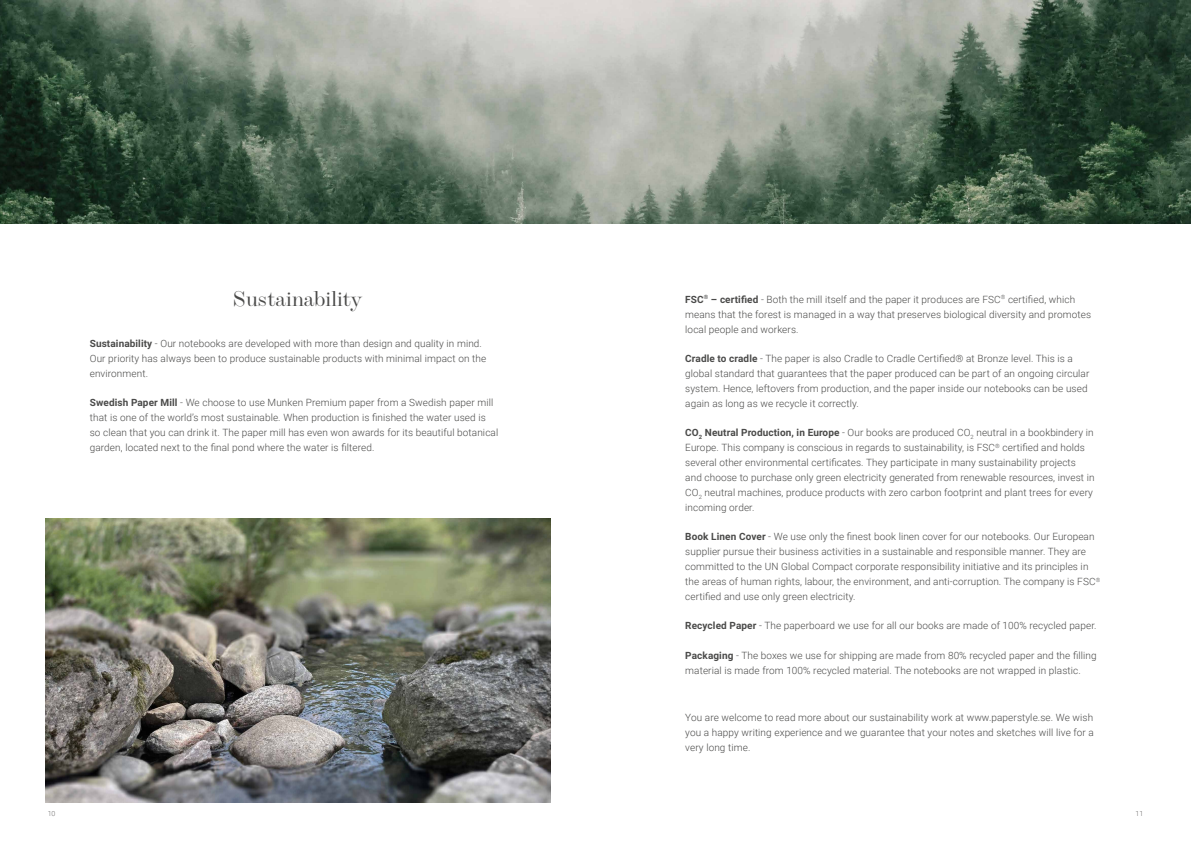
<style>
.page{position:relative;width:1191px;height:842px;background:#fff}
.page>*{position:absolute;margin:0;border:0;box-sizing:border-box;transform-origin:0 0}
.Stycke_Rubrik{font:22px "Modern MT Pro Display";letter-spacing:.01em;color:#4a4a49}
.Brödtext{font:300 10px/15px "Roboto";letter-spacing:.01em;color:#4a4a49}
.t1{font:300 7px "Roboto";color:#706f6f}
.s1{font-weight:700}
</style>
<div class="page">
<img style="left:0;top:0;width:1191px;height:224px">
<img style="left:45px;top:518px;width:505px;height:284px">
<p class="Stycke_Rubrik" style="left:233px;top:285px;width:131px">Sustainability</p>
<p class="Brödtext" style="left:90px;top:335px;width:398px"><span class="s1">Sustainability</span> - Our notebooks are developed with more than design and quality in mind.<br>Our priority has always been to produce sustainable products with minimal impact on the environment.</p>
<p class="Brödtext" style="left:90px;top:394px;width:410px"><span class="s1">Swedish Paper Mill</span> - We choose to use Munken Premium paper from a Swedish paper mill that is one of the world’s most sustainable. When production is finished the water used is so clean that you can drink it. The paper mill has even won awards for its beautiful botanical garden, located next to the final pond where the water is filtered.</p>
<p class="Brödtext" style="left:685px;top:291px;width:407px"><span class="s1">FSC</span><sup>®</sup> <span class="s1">– certified</span> - Both the mill itself and the paper it produces are FSC<sup>®</sup> certified, which means that the forest is managed in a way that preserves biological diversity and promotes local people and workers.</p>
<p class="Brödtext" style="left:685px;top:350px;width:406px"><span class="s1">Cradle to cradle</span> - The paper is also Cradle to Cradle Certified® at Bronze level. This is a global standard that guarantees that the paper produced can be part of an ongoing circular system. Hence, leftovers from production, and the paper inside our notebooks can be used again as long as we recycle it correctly.</p>
<p class="Brödtext" style="left:685px;top:425px;width:411px"><span class="s1">CO</span><sub>2</sub> <span class="s1">Neutral Production, in Europe</span> - Our books are produced CO<sub>2</sub> neutral in a bookbindery in Europe. This company is conscious in regards to sustainability, is FSC<sup>®</sup> certified and holds several other environmental certificates. They participate in many sustainability projects and choose to purchase only green electricity generated from renewable resources, invest in CO<sub>2</sub> neutral machines, produce products with zero carbon footprint and plant trees for every incoming order.</p>
<p class="Brödtext" style="left:685px;top:529px;width:416px"><span class="s1">Book Linen Cover</span> - We use only the finest book linen cover for our notebooks. Our European supplier pursue their business activities in a sustainable and responsible manner. They are committed to the UN Global Compact corporate responsibility initiative and its principles in the areas of human rights, labour, the environment, and anti-corruption. The company is FSC<sup>® </sup>certified and use only green electricity.</p>
<p class="Brödtext" style="left:685px;top:618px;width:413px"><span class="s1">Recycled Paper</span> - The paperboard we use for all our books are made of 100% recycled paper.</p>
<p class="Brödtext" style="left:685px;top:647px;width:413px"><span class="s1">Packaging</span> - The boxes we use for shipping are made from 80% recycled paper and the filling material is made from 100% recycled material. The notebooks are not wrapped in plastic.</p>
<p class="Brödtext" style="left:685px;top:709px;width:410px;text-align:justify">You are welcome to read more about our sustainability work at www.paperstyle.se. We wish you a happy writing experience and we guarantee that your notes and sketches will live for a very long time.</p>
<p class="t1" style="left:48px;top:808px;width:9px">10</p>
<p class="t1" style="left:1135px;top:808px;width:9px">11</p>
</div>
